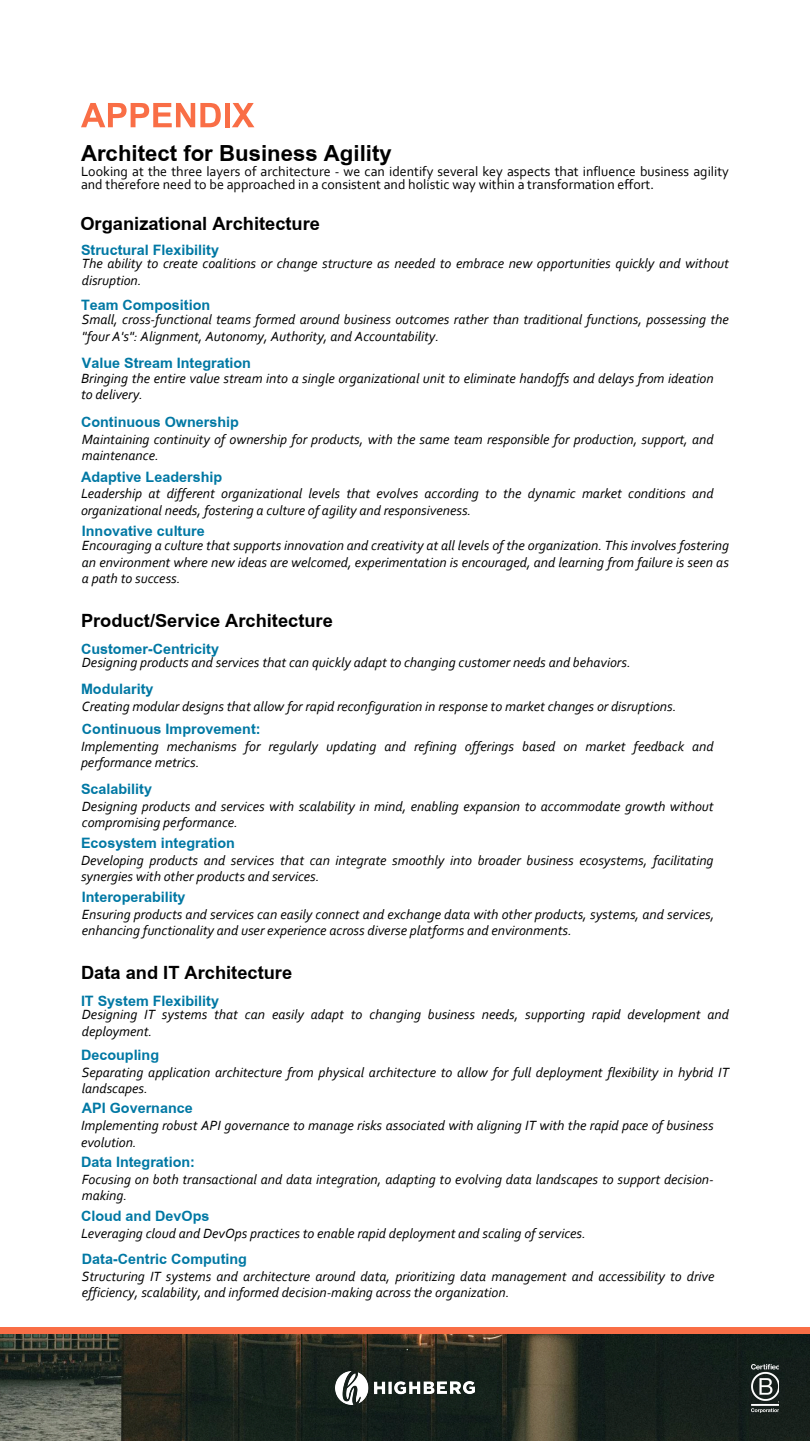
<style>
.page{position:relative;width:810px;height:1441px;background:#fff}
.page>*{position:absolute;margin:0;border:0;box-sizing:border-box;transform-origin:0 0}
.t1{font:700 52px "Browallia New";color:#f96e46}
.t2{font:700 34px "Browallia New";color:#000}
.t3{font:700 28px "Browallia New";color:#000}
.t4{font:700 22px "Browallia New";color:#0078a4}
.t5{font:italic 14px/16.5px "Corbel";color:#000}
.t6{font:14px/13.5px "Corbel";color:#000}
</style>
<div class="page">
<img style="left:0;top:1333px;width:810px;height:107px">
<div style="left:0;top:1327px;width:810px;height:6px;background:#f96e46"></div>
<img style="left:335px;top:1371px;width:140px;height:33px">
<img style="left:752px;top:1364px;width:27px;height:48px">
<h1 class="t1" style="left:81px;top:82px;width:175px">APPENDIX</h1>
<h2 class="t2" style="left:81px;top:131px;width:312px">Architect for Business Agility</h2>
<p class="t6" style="left:81px;top:165px;width:649px">Looking at the three layers of architecture - we can identify several key aspects that influence business agility and therefore need to be approached in a consistent and holistic way within a transformation effort.</p>
<p class="t3" style="left:80px;top:205px;width:241px">Organizational Architecture</p>
<h3 class="t4" style="left:81px;top:236px;width:140px">Structural Flexibility</h3>
<p class="t5" style="left:82px;top:256px;width:649px">The ability to create coalitions or change structure as needed to embrace new opportunities quickly and without disruption.</p>
<h4 class="t5" style="left:82px;top:312px;width:649px">Small, cross-functional teams formed around business outcomes rather than traditional functions, possessing the "four A's": Alignment, Autonomy, Authority, and Accountability.</h4>
<p class="t5" style="left:81px;top:371px;width:634px">Bringing the entire value stream into a single organizational unit to eliminate handoffs and delays from ideation to delivery.</p>
<h4 class="t5" style="left:82px;top:432px;width:633px">Maintaining continuity of ownership for products, with the same team responsible for production, support, and maintenance.</h4>
<p class="t5" style="left:81px;top:486px;width:634px">Leadership at different organizational levels that evolves according to the dynamic market conditions and organizational needs, fostering a culture of agility and responsiveness.</p>
<h4 class="t5" style="left:82px;top:538px;width:649px;text-align:justify">Encouraging a culture that supports innovation and creativity at all levels of the organization. This involves fostering an environment where new ideas are welcomed, experimentation is encouraged, and learning from failure is seen as a path to success.</h4>
<h4 class="t4" style="left:81px;top:290px;width:131px">Team Composition</h4>
<p class="t4" style="left:82px;top:348px;width:171px">Value Stream Integration</p>
<h4 class="t4" style="left:81px;top:408px;width:159px">Continuous Ownership</h4>
<p class="t4" style="left:81px;top:462px;width:143px">Adaptive Leadership</p>
<h4 class="t4" style="left:82px;top:516px;width:124px">Innovative culture</h4>
<h3 class="t3" style="left:81px;top:602px;width:253px">Product/Service Architecture</h3>
<h4 class="t4" style="left:81px;top:635px;width:140px">Customer-Centricity</h4>
<p class="t4" style="left:81px;top:674px;width:74px">Modularity</p>
<h4 class="t4" style="left:82px;top:714px;width:180px">Continuous Improvement:</h4>
<h4 class="t5" style="left:82px;top:655px;width:550px">Designing products and services that can quickly adapt to changing customer needs and behaviors.</h4>
<p class="t5" style="left:82px;top:699px;width:596px">Creating modular designs that allow for rapid reconfiguration in response to market changes or disruptions.</p>
<h4 class="t5" style="left:81px;top:738px;width:634px">Implementing mechanisms for regularly updating and refining offerings based on market feedback and performance metrics.</h4>
<p class="t5" style="left:82px;top:798px;width:633px">Designing products and services with scalability in mind, enabling expansion to accommodate growth without compromising performance.</p>
<h4 class="t5" style="left:81px;top:852px;width:634px">Developing products and services that can integrate smoothly into broader business ecosystems, facilitating synergies with other products and services.</h4>
<p class="t5" style="left:82px;top:907px;width:634px">Ensuring products and services can easily connect and exchange data with other products, systems, and services, enhancing functionality and user experience across diverse platforms and environments.</p>
<h3 class="t3" style="left:81px;top:954px;width:213px">Data and IT Architecture</h3>
<h4 class="t4" style="left:81px;top:987px;width:140px">IT System Flexibility</h4>
<p class="t4" style="left:81px;top:1040px;width:80px">Decoupling</p>
<h4 class="t4" style="left:82px;top:1093px;width:112px">API Governance</h4>
<p class="t4" style="left:81px;top:774px;width:73px">Scalability</p>
<h4 class="t4" style="left:81px;top:828px;width:156px">Ecosystem integration</h4>
<p class="t4" style="left:82px;top:882px;width:105px">Interoperability</p>
<h4 class="t5" style="left:82px;top:1007px;width:649px">Designing IT systems that can easily adapt to changing business needs, supporting rapid development and deployment.</h4>
<p class="t5" style="left:82px;top:1064px;width:649px">Separating application architecture from physical architecture to allow for full deployment flexibility in hybrid IT landscapes.</p>
<h4 class="t5" style="left:81px;top:1118px;width:634px">Implementing robust API governance to manage risks associated with aligning IT with the rapid pace of business evolution.</h4>
<p class="t5" style="left:82px;top:1171px;width:633px">Focusing on both transactional and data integration, adapting to evolving data landscapes to support decision&shy;making.</p>
<h4 class="t5" style="left:81px;top:1225px;width:506px">Leveraging cloud and DevOps practices to enable rapid deployment and scaling of services.</h4>
<p class="t5" style="left:82px;top:1268px;width:634px">Structuring IT systems and architecture around data, prioritizing data management and accessibility to drive efficiency, scalability, and informed decision-making across the organization.</p>
<p class="t4" style="left:81px;top:1147px;width:116px">Data Integration:</p>
<h4 class="t4" style="left:81px;top:1201px;width:130px">Cloud and DevOps</h4>
<p class="t4" style="left:82px;top:1244px;width:167px">Data-Centric Computing</p>
</div>
